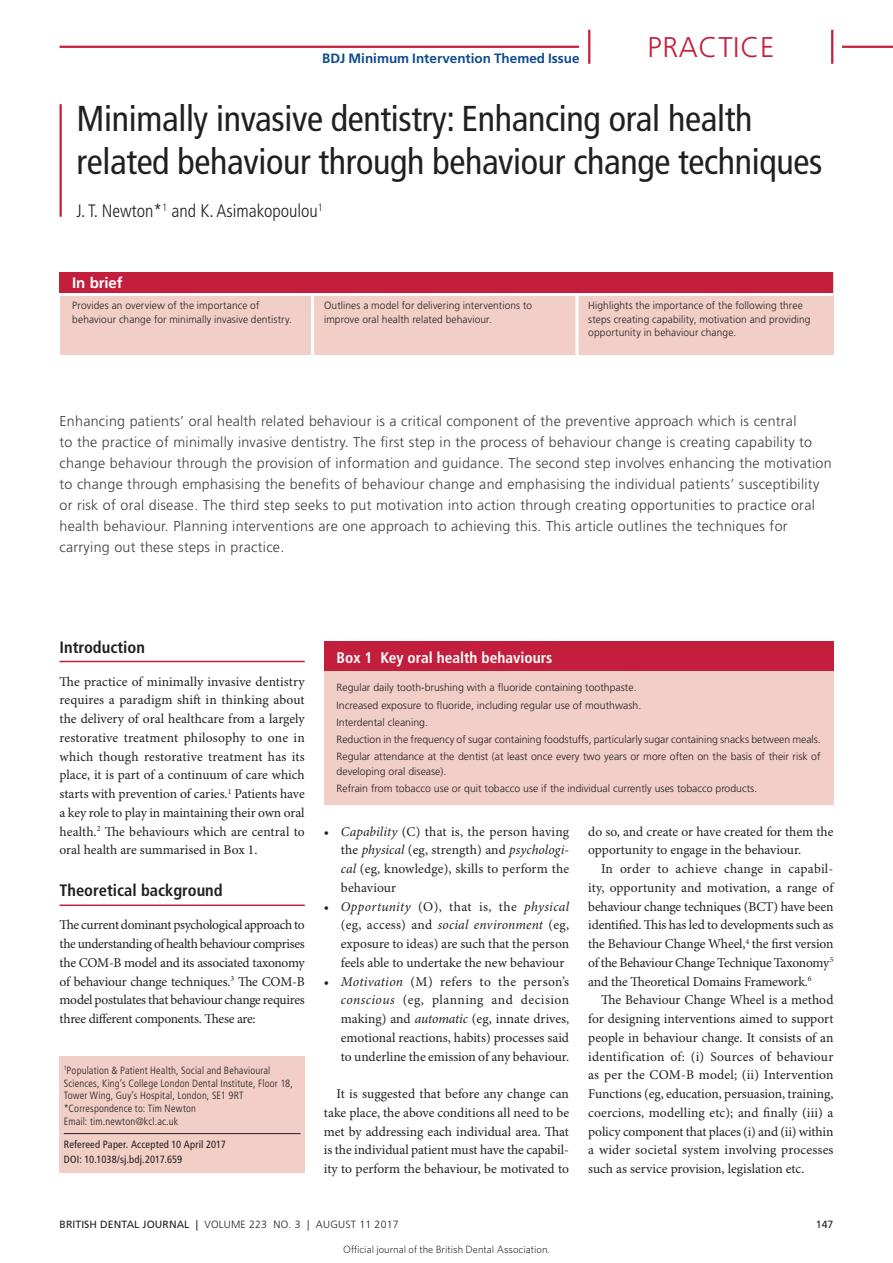
<style>
.page{position:relative;width:893px;height:1263px;background:#fff}
.page>*{position:absolute;margin:0;border:0;box-sizing:border-box;transform-origin:0 0}
.head{font:condensed 36px/43.2px "Frutiger LT Std";letter-spacing:-.01em;color:#231f20}
.t1{font:300 28.5px "Frutiger LT Std";letter-spacing:.025em;color:#c31f3d}
.author{font:300 condensed 18px "Frutiger LT Std";color:#231f20}
.crosshead_1{font:700 condensed 16.5px "Frutiger LT Std";color:#231f20}
.box_-_head{font:700 condensed 15.3px "Frutiger LT Std";color:#fff}
.in_brief_-_head{font:700 15px "Frutiger LT Std";letter-spacing:-.01em;color:#fff}
.abstract{font:300 14.25px/21px "Frutiger LT Std";letter-spacing:.02em;color:#3e3e3f}
.body{font:13.5px/18.8px "Minion Pro";letter-spacing:-.005em;color:#231f20;text-align:justify}
.body_fullout{font:13.5px/18.8px "Minion Pro";letter-spacing:-.015em;color:#231f20;text-align:justify}
.Tag_-_VERIFIABLE_CPD{font:700 13.5px "Frutiger LT Std";color:#0f4b8d}
.box_-_body_1st{font:300 10.5px/15px "Frutiger LT Std";color:#231f20}
.in_brief{font:300 10.5px/13.5px "Frutiger LT Std";letter-spacing:.01em;color:#231f20}
.author_biog{font:300 condensed 10.5px/12.8px "Frutiger LT Std";letter-spacing:.015em;color:#231f20}
.article_details{font:condensed 10.5px/15px "Frutiger LT Std";letter-spacing:.015em;color:#231f20}
.page_footer{font:300 10.5px "Frutiger LT Std";letter-spacing:.02em;color:#231f20}
.t2{font:300 10.5px "Whitney";color:#000}
.page_footer-2{font:10.5px "Frutiger LT Std";color:#231f20}
.s1{font-style:italic}
.s2{font-weight:400}
</style>
<div class="page">
<hr style="left:60px;top:661px;width:245px;height:1px;background:#c31f3d">
<hr style="left:60px;top:904px;width:245px;height:2px;background:#c31f3d">
<div style="left:60px;top:1056px;width:245px;height:117px;background:#f1cec6"></div>
<hr style="left:64px;top:1133px;width:236px;height:1px;background:#231f20">
<hr style="left:60px;top:104px;width:2px;height:113px;background:#c31f3d">
<div style="left:60px;top:272px;width:773px;height:83px;background:#f1cec6"></div>
<hr style="left:60px;top:293px;width:773px;height:3px;background:#fff">
<div style="left:60px;top:272px;width:773px;height:21px;background:#c31f3d"></div>
<hr style="left:311px;top:294px;width:3px;height:64px;background:#fff">
<hr style="left:575px;top:294px;width:3px;height:64px;background:#fff">
<div style="left:324px;top:641px;width:509px;height:163px;background:#f1cec6"></div>
<div style="left:324px;top:641px;width:509px;height:30px;background:#c31f3d"></div>
<hr style="left:60px;top:46px;width:833px;height:2px;background:#c31f3d">
<div style="left:580px;top:30px;width:262px;height:34px;background:#fff"></div>
<hr style="left:831px;top:30px;width:2px;height:34px;background:#c31f3d">
<hr style="left:588px;top:30px;width:2px;height:34px;background:#c31f3d">
<p class="Tag_-_VERIFIABLE_CPD" style="left:322px;top:51px;width:259px">BDJ Minimum Intervention Themed Issue</p>
<h2 class="t1" style="left:647px;top:31px;width:128px">PRACTICE</h2>
<p class="head" style="left:77px;top:97px;width:747px">Minimally invasive dentistry: Enhancing oral health related behaviour through behaviour change techniques</p>
<p class="author" style="left:77px;top:200px;width:248px">J. T. Newton*<sup>1</sup> and K. Asimakopoulou<sup>1</sup></p>
<p class="in_brief_-_head" style="left:72px;top:274px;width:52px">In brief</p>
<p class="in_brief" style="left:72px;top:299px;width:221px">Provides an overview of the importance of behaviour change for minimally invasive dentistry.</p>
<p class="in_brief" style="left:324px;top:299px;width:210px">Outlines a model for delivering interventions to improve oral health related behaviour.</p>
<p class="in_brief" style="left:588px;top:299px;width:224px">Highlights the importance of the following three steps creating capability, motivation and providing opportunity in behaviour change.</p>
<p class="abstract" style="left:60px;top:411px;width:774px">Enhancing patients’ oral health related behaviour is a critical component of the preventive approach which is central<br>to the practice of minimally invasive dentistry. The first step in the process of behaviour change is creating capability to change behaviour through the provision of information and guidance. The second step involves enhancing the motivation to change through emphasising the benefits of behaviour change and emphasising the individual patients’ susceptibility or risk of oral disease. The third step seeks to put motivation into action through creating opportunities to practice oral health behaviour. Planning interventions are one approach to achieving this. This article outlines the techniques for carrying out these steps in practice.</p>
<p class="crosshead_1" style="left:60px;top:637px;width:87px">Introduction</p>
<p class="body_fullout" style="left:60px;top:672px;width:247px">The practice of minimally invasive dentistry requires a paradigm shift in thinking about the delivery of oral healthcare from a largely restorative treatment philosophy to one in which though restorative treatment has its place, it is part of a continuum of care which starts with prevention of caries.<sup>1</sup> Patients have a key role to play in maintaining their own oral health.<sup>2</sup> The behaviours which are central to oral health are summarised in Box 1.</p>
<p class="crosshead_1" style="left:60px;top:881px;width:165px">Theoretical background</p>
<p class="body_fullout" style="left:60px;top:916px;width:247px">The current dominant psychological approach to the understanding of health behaviour comprises the COM-B model and its associated taxonomy of behaviour change techniques.<sup>3</sup> The COM-B model postulates that behaviour change requires three different components. These are:</p>
<p class="author_biog" style="left:64px;top:1064px;width:231px"><sup>1</sup>Population &amp; Patient Health, Social and Behavioural Sciences, King’s College London Dental Institute, Floor 18, Tower Wing, Guy’s Hospital, London, SE1 9RT *Correspondence to: Tim Newton<br>Email: tim.newton@kcl.ac.uk</p>
<p class="article_details" style="left:64px;top:1137px;width:164px">Refereed Paper. Accepted 10 April 2017<br>DOI: 10.1038/sj.bdj.2017.659</p>
<p class="box_-_head" style="left:337px;top:649px;width:217px">Box 1 Key oral health behaviours</p>
<p class="box_-_body_1st" style="left:337px;top:680px;width:301px">Regular daily tooth-brushing with a fluoride containing toothpaste.</p>
<p class="box_-_body_1st" style="left:337px;top:698px;width:306px">Increased exposure to fluoride, including regular use of mouthwash.</p>
<p class="box_-_body_1st" style="left:337px;top:715px;width:93px">Interdental cleaning.</p>
<p class="box_-_body_1st" style="left:337px;top:732px;width:486px">Reduction in the frequency of sugar containing foodstuffs, particularly sugar containing snacks between meals.</p>
<p class="box_-_body_1st" style="left:337px;top:749px;width:485px">Regular attendance at the dentist (at least once every two years or more often on the basis of their risk of developing oral disease).</p>
<p class="box_-_body_1st" style="left:337px;top:781px;width:422px">Refrain from tobacco use or quit tobacco use if the individual currently uses tobacco products.</p>
<p class="body" style="left:341px;top:822px;width:230px;text-indent:-17px">• <span class="s1">Capability</span> (C) that is, the person having the <span class="s1">physical</span> (eg, strength) and <span class="s1">psychologi&shy;cal</span> (eg, knowledge), skills to perform the behaviour</p>
<p class="body" style="left:341px;top:897px;width:230px;text-indent:-17px">• <span class="s1">Opportunity</span> (O), that is, the <span class="s1">physical </span>(eg, access) and <span class="s1">social environment</span> (eg, exposure to ideas) are such that the person feels able to undertake the new behaviour</p>
<p class="body" style="left:341px;top:972px;width:230px;text-indent:-17px">• <span class="s1">Motivation</span> (M) refers to the person’s <span class="s1">conscious</span> (eg, planning and decision making) and <span class="s1">automatic</span> (eg, innate drives, emotional reactions, habits) processes said to underline the emission of any behaviour.</p>
<p class="body" style="left:324px;top:1085px;width:247px;text-indent:13px">It is suggested that before any change can take place, the above conditions all need to be met by addressing each individual area. That is the individual patient must have the capabil&shy;ity to perform the behaviour, be motivated to</p>
<p class="body" style="left:588px;top:822px;width:247px">do so, and create or have created for them the opportunity to engage in the behaviour.</p>
<p class="body" style="left:588px;top:860px;width:247px;text-indent:13px">In order to achieve change in capabil&shy;ity, opportunity and motivation, a range of behaviour change techniques (BCT) have been identified. This has led to developments such as the Behaviour Change Wheel,<sup>4</sup> the first version of the Behaviour Change Technique Taxonomy<sup>5 </sup>and the Theoretical Domains Framework.<sup>6</sup></p>
<p class="body" style="left:588px;top:991px;width:247px;text-indent:13px">The Behaviour Change Wheel is a method for designing interventions aimed to support people in behaviour change. It consists of an identification of: (i) Sources of behaviour as per the COM-B model; (ii) Intervention Functions (eg, education, persuasion, training, coercions, modelling etc); and finally (iii) a policy component that places (i) and (ii) within a wider societal system involving processes such as service provision, legislation etc.</p>
<p class="page_footer" style="left:60px;top:1219px;width:341px"><span class="s2">BRITISH DENTAL JOURNAL |</span> VOLUME 223 NO. 3 | AUGUST 11 2017</p>
<p class="page_footer-2" style="left:816px;top:1218px;width:19px">147</p>
<p class="t2" style="left:343px;top:1243px;width:208px">Official journal of the British Dental Association.</p>
</div>
